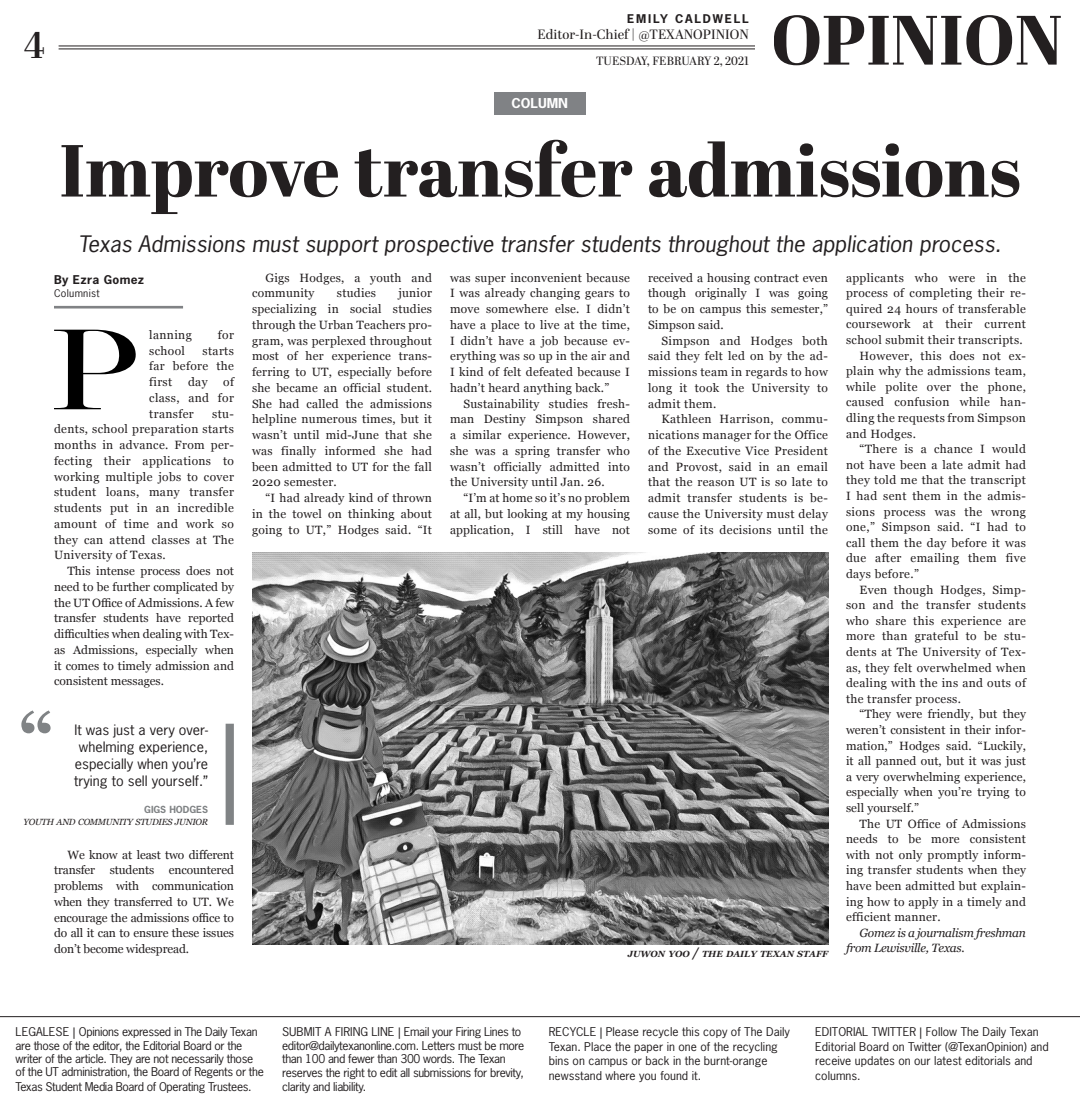
<style>
.page{position:relative;width:1080px;height:1107px;background:#fff}
.page>*{position:absolute;margin:0;border:0;box-sizing:border-box;transform-origin:0 0}
.t1{font:800 73.5px "Abril Display";color:#231f20}
.t2{font:800 69.6px "Abril Display";color:#231f20}
.t3{font:600 37.2px "Abril Display";color:#231f20}
.t4{font:italic 21.3px "News Gothic Std";color:#231f20;scale:1.05 1}
.t5{font:13.5px/17.1px "News Gothic Std";color:#231f20;text-align:center;scale:1.05 1}
.t6{font:13.35px "Abril Display";color:#231f20}
.t7{font:700 12.9px "News Gothic Std";color:#fff;scale:1.05 1}
.t8{font:12px/15.8px "Georgia";letter-spacing:.02em;color:#231f20;text-align:justify}
.t9{font:italic 12px/15.6px "Georgia";letter-spacing:-.02em;color:#231f20}
.t10{font:12px "Abril Display";color:#231f20}
.t11{font:11.4px/13.6px "News Gothic Std";letter-spacing:-.03em;color:#231f20;scale:1.05 1}
.t12{font:11.4px/14.4px "News Gothic Std";color:#231f20;scale:1.05 1}
.t13{font:700 11.4px "News Gothic Std";letter-spacing:.15em;color:#231f20;scale:1.05 1}
.t14{font:700 11.4px "News Gothic Std";letter-spacing:.03em;color:#231f20;scale:1.05 1}
.t15{font:10.05px "News Gothic Std";letter-spacing:.03em;color:#231f20;scale:1.05 1}
.t16{font:700 9.3px "News Gothic Std";color:#808385;scale:1.05 1}
.t17{font:italic 8.85px "Georgia";letter-spacing:-.03em;color:#231f20}
.t18{font:italic 700 8.85px "Georgia";color:#231f20}
.s1{font-size:12.75px}
</style>
<div class="page">
<hr style="left:59px;top:49px;width:905px;height:1px;background:#231f20">
<hr style="left:59px;top:46px;width:891px;height:1px;background:#231f20">
<div style="left:757px;top:12px;width:320px;height:53px;background:#fff"></div>
<div style="left:755px;top:4px;width:18px;height:61px;background:#fff"></div>
<div style="left:494px;top:92px;width:92px;height:22px;background:#808285"></div>
<hr style="left:0;top:1016px;width:1080px;height:1px;background:#231f20">
<hr style="left:54px;top:306px;width:129px;height:3px;background:#808285">
<img style="left:252px;top:552px;width:576px;height:392px">
<svg style="left:54px;top:330px;width:82px;height:79px"></svg>
<div style="left:226px;top:724px;width:8px;height:101px;background:#808385"></div>
<svg style="left:21px;top:710px;width:30px;height:23px"></svg>
<p class="t3" style="left:24px;top:19px;width:22px">4</p>
<p class="t13" style="left:627px;top:11px;width:117px">EMILY CALDWELL</p>
<p class="t6" style="left:538px;top:25px;width:213px">Editor-In-Chief | @TEXANOPINION</p>
<p class="t10" style="left:596px;top:52px;width:154px">TUESDAY, FEBRUARY 2, 2021</p>
<p class="t2" style="left:771px;top:-8px;width:293px">OPINION</p>
<p class="t7" style="left:511px;top:95px;width:55px">COLUMN</p>
<p class="t1" style="left:59px;top:119px;width:963px">Improve transfer admissions</p>
<p class="t4" style="left:78px;top:230px;width:881px">Texas Admissions must support prospective transfer students throughout the application process.</p>
<p class="t14" style="left:54px;top:272px;width:87px">By Ezra Gomez</p>
<p class="t15" style="left:54px;top:287px;width:45px">Columnist</p>
<p class="t8" style="left:149px;top:326px;width:44px">lanning</p>
<p class="t8" style="left:218px;top:326px;width:18px">for</p>
<p class="t8" style="left:149px;top:342px;width:37px">school</p>
<p class="t8" style="left:149px;top:342px;width:86px;text-indent:53px">starts far before the first</p>
<p class="t8" style="left:149px;top:374px;width:86px;text-indent:74px">of class, and for transfer</p>
<p class="t8" style="left:188px;top:374px;width:21px">day</p>
<p class="t8" style="left:54px;top:405px;width:181px;text-indent:158px">stu&shy;dents, school preparation starts months in advance. From per&shy;fecting their applications to working multiple jobs to cover student loans, many transfer students put in an incredible amount of time and work so they can attend classes at The University of Texas.</p>
<p class="t8" style="left:54px;top:563px;width:181px;text-indent:14px">This intense process does not need to be further complicated by the UT Office of Admissions. A few transfer students have reported difficulties when dealing with Tex&shy;as Admissions, especially when it comes to timely admission and consistent messages.</p>
<p class="t5" style="left:74px;top:721px;width:129px">It was just a very over&shy;whelming experience, especially when you’re trying to sell yourself.”</p>
<p class="t16" style="left:144px;top:803px;width:62px">GIGS HODGES</p>
<p class="t17" style="left:24px;top:815px;width:186px">YOUTH AND COMMUNITY STUDIES JUNIOR</p>
<p class="t8" style="left:54px;top:846px;width:181px;text-indent:14px">We know at least two different transfer students encountered problems with communication when they transferred to UT. We encourage the admissions office to do all it can to ensure these issues don’t become widespread.</p>
<p class="t8" style="left:252px;top:269px;width:181px;text-indent:14px">Gigs Hodges, a youth and community</p>
<p class="t8" style="left:337px;top:285px;width:41px">studies</p>
<p class="t8" style="left:252px;top:285px;width:182px;text-indent:146px">junior specializing in social studies through the Urban Teachers pro&shy;gram, was perplexed throughout most of her experience trans&shy;ferring to UT, especially before she became an official student.<br>She had called the admissions helpline numerous times, but it wasn’t until mid-June that she was finally informed she had been admitted to UT for the fall 2020 semester.</p>
<p class="t8" style="left:252px;top:490px;width:182px;text-indent:14px">“I had already kind of thrown in the towel on thinking about going to UT,” Hodges said. “It</p>
<p class="t8" style="left:450px;top:269px;width:181px">was super inconvenient because I was already changing gears to move somewhere else. I didn’t have a place to live at the time, I didn’t have a job because ev&shy;erything was so up in the air and I kind of felt defeated because I hadn’t heard anything back.”</p>
<p class="t8" style="left:450px;top:395px;width:182px;text-indent:14px">Sustainability studies fresh&shy;man Destiny Simpson shared a similar experience. However, she was a spring transfer who wasn’t officially admitted into the University until Jan. 26.</p>
<p class="t8" style="left:450px;top:490px;width:182px;text-indent:14px">“I’m at home so it’s no problem at all, but looking at my housing application, I still have not</p>
<p class="t8" style="left:648px;top:269px;width:181px">received a housing contract even though originally I was going to be on campus this semester,” Simpson said.</p>
<p class="t8" style="left:648px;top:332px;width:181px;text-indent:14px">Simpson and Hodges both said they felt led on by the ad&shy;missions team in regards to how long it took the University to admit them.</p>
<p class="t8" style="left:648px;top:411px;width:181px;text-indent:14px">Kathleen Harrison, commu&shy;nications manager for the Office of the Executive Vice President and Provost, said in an email that the reason UT is so late to admit transfer students is be&shy;cause the University must delay some of its decisions until the</p>
<p class="t18" style="left:628px;top:947px;width:202px">JUWON YOO <span class="s1">/</span> THE DAILY TEXAN STAFF</p>
<p class="t8" style="left:846px;top:269px;width:181px">applicants who were in the process of completing their re&shy;quired 24 hours of transferable coursework at their current school submit their transcripts.</p>
<p class="t8" style="left:846px;top:347px;width:181px;text-indent:14px">However, this does not ex&shy;plain why the admissions team, while polite over the phone, caused confusion while han&shy;dling the requests from Simpson and Hodges.</p>
<p class="t8" style="left:846px;top:441px;width:181px;text-indent:14px">“There is a chance I would not have been a late admit had they told me that the transcript I had sent them in the admis&shy;sions process was the wrong one,” Simpson said. “I had to call them the day before it was due after emailing them five days before.”</p>
<p class="t8" style="left:846px;top:581px;width:181px;text-indent:14px">Even though Hodges, Simp&shy;son and the transfer students who share this experience are more than grateful to be stu&shy;dents at The University of Tex&shy;as, they felt overwhelmed when dealing with the ins and outs of the transfer process.</p>
<p class="t8" style="left:846px;top:706px;width:181px;text-indent:14px">“They were friendly, but they weren’t consistent in their infor&shy;mation,” Hodges said. “Luckily, it all panned out, but it was just a very overwhelming experience, especially when you’re trying to sell yourself.”</p>
<p class="t8" style="left:846px;top:815px;width:181px;text-indent:14px">The UT Office of Admissions needs to be more consistent with not only promptly inform&shy;ing transfer students when they have been admitted but explain&shy;ing how to apply in a timely and efficient manner.</p>
<p class="t9" style="left:846px;top:924px;width:181px;text-indent:14px">Gomez is a journalism freshman from Lewisville, Texas.</p>
<p class="t11" style="left:16px;top:1025px;width:238px">LEGALESE | Opinions expressed in The Daily Texan are those of the editor, the Editorial Board or the writer of the article. They are not necessarily those of the UT administration, the Board of Regents or the Texas Student Media Board of Operating Trustees.</p>
<p class="t11" style="left:282px;top:1025px;width:232px">SUBMIT A FIRING LINE | Email your Firing Lines to editor@dailytexanonline.com. Letters must be more than 100 and fewer than 300 words. The Texan reserves the right to edit all submissions for brevity, clarity and liability.</p>
<p class="t12" style="left:549px;top:1025px;width:231px">RECYCLE | Please recycle this copy of The Daily Texan. Place the paper in one of the recycling bins on campus or back in the burnt-orange newsstand where you found it.</p>
<p class="t12" style="left:815px;top:1025px;width:224px">EDITORIAL TWITTER | Follow The Daily Texan Editorial Board on Twitter (@TexanOpinion) and receive updates on our latest editorials and columns.</p>
</div>
